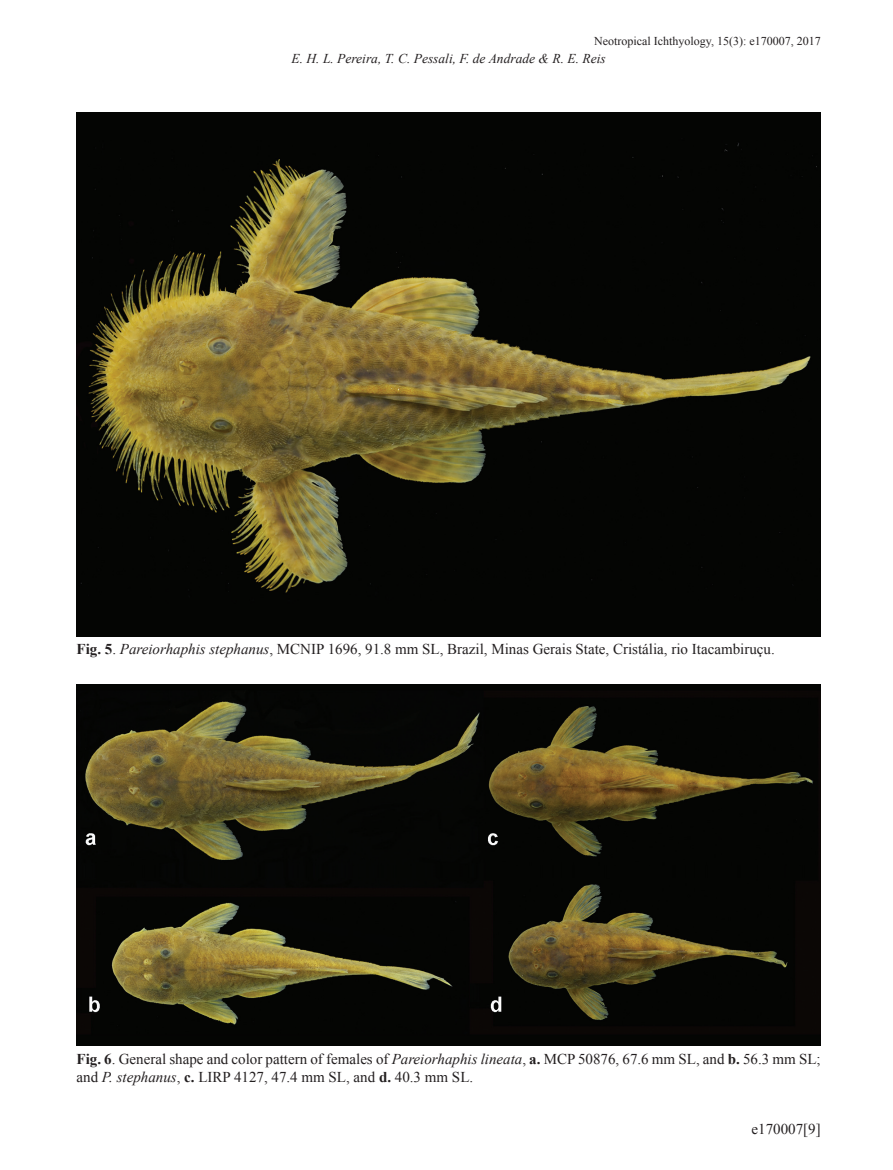
<style>
.page{position:relative;width:893px;height:1170px;background:#fff}
.page>*{position:absolute;margin:0;border:0;box-sizing:border-box;transform-origin:0 0}
.t1{font:15px/18px "Times New Roman";color:#231f20}
.t2{font:italic 13.5px "Times New Roman";color:#231f20}
.t3{font:12px "Times New Roman";color:#231f20}
.s1{font-weight:700}
.s2{font-style:italic}
</style>
<div class="page">
<img style="left:77px;top:113px;width:744px;height:523px">
<img style="left:77px;top:684px;width:744px;height:361px">
<p class="t3" style="left:594px;top:33px;width:228px">Neotropical Ichthyology, 15(3): e170007, 2017</p>
<p class="t2" style="left:292px;top:49px;width:316px">E. H. L. Pereira, T. C. Pessali, F. de Andrade &amp; R. E. Reis</p>
<p class="t1" style="left:77px;top:640px;width:700px"><span class="s1">Fig. 5</span>. <span class="s2">Pareiorhaphis stephanus</span>, MCNIP 1696, 91.8 mm SL, Brazil, Minas Gerais State, Cristália, rio Itacambiruçu.</p>
<p class="t1" style="left:77px;top:1049px;width:746px"><span class="s1">Fig. 6</span>. General shape and color pattern of females of <span class="s2">Pareiorhaphis lineata</span>, <span class="s1">a.</span> MCP 50876, 67.6 mm SL, and <span class="s1">b.</span> 56.3 mm SL; and <span class="s2">P. stephanus</span>, <span class="s1">c.</span> LIRP 4127, 47.4 mm SL, and <span class="s1">d.</span> 40.3 mm SL.</p>
<p class="t1" style="left:751px;top:1119px;width:71px">e170007[9]</p>
</div>
